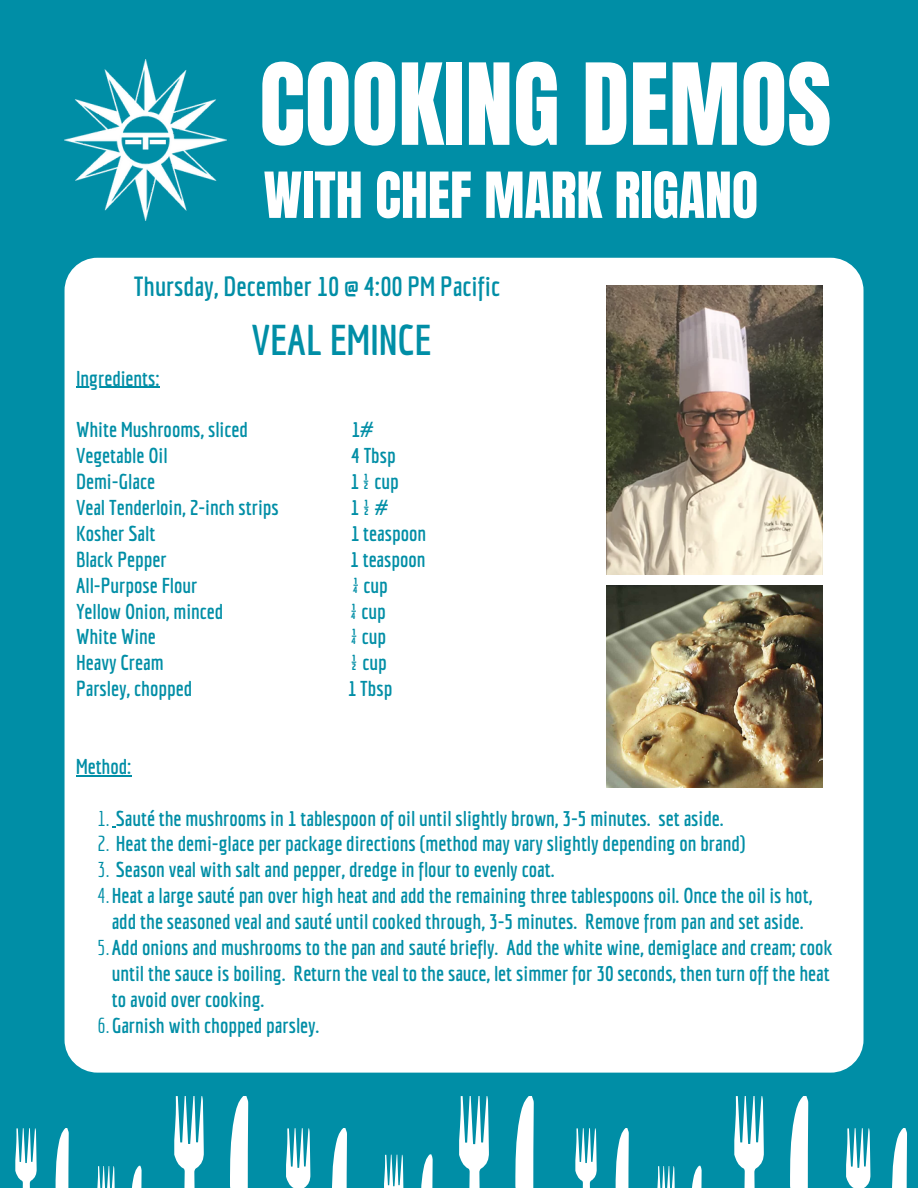
<style>
.page{position:relative;width:918px;height:1188px;background:#008ea6}
.page>*{position:absolute;margin:0;border:0;box-sizing:border-box;transform-origin:0 0}
.t1{font:96px "Anton";color:#fff}
.t2{font:54px "Anton";color:#fff}
.t3{font:700 42px "Economica";color:#008ea6}
.t4{font:700 27px "Economica";color:#008ea6}
.t5{font:700 21px "Economica";color:#008ea6}
.s1{font-weight:400}
</style>
<div class="page">
<div style="left:65px;top:258px;width:799px;height:815px;background:#fff;border-radius:33px"></div>
<img style="left:606px;top:585px;width:216px;height:203px">
<img style="left:65px;top:60px;width:162px;height:161px">
<hr style="left:76px;top:387px;width:84px;height:1px;background:#008ea6">
<hr style="left:76px;top:775px;width:55px;height:1px;background:#008ea6">
<svg style="left:384px;top:1155px;width:19px;height:33px"></svg>
<svg style="left:421px;top:1154px;width:12px;height:34px"></svg>
<svg style="left:459px;top:1096px;width:30px;height:92px"></svg>
<svg style="left:515px;top:1096px;width:19px;height:92px;background:#cfe9ee"></svg>
<svg style="left:575px;top:1128px;width:22px;height:60px"></svg>
<svg style="left:616px;top:1128px;width:13px;height:60px"></svg>
<svg style="left:657px;top:1166px;width:18px;height:22px"></svg>
<svg style="left:692px;top:1166px;width:10px;height:22px"></svg>
<svg style="left:734px;top:1096px;width:30px;height:92px"></svg>
<svg style="left:790px;top:1096px;width:19px;height:92px"></svg>
<svg style="left:846px;top:1128px;width:24px;height:60px"></svg>
<svg style="left:892px;top:1128px;width:15px;height:60px"></svg>
<img style="left:606px;top:286px;width:216px;height:289px">
<svg style="left:15px;top:1128px;width:22px;height:60px"></svg>
<svg style="left:56px;top:1128px;width:13px;height:60px"></svg>
<svg style="left:97px;top:1166px;width:18px;height:22px"></svg>
<svg style="left:132px;top:1166px;width:10px;height:22px"></svg>
<svg style="left:174px;top:1096px;width:30px;height:92px"></svg>
<svg style="left:230px;top:1096px;width:19px;height:92px"></svg>
<svg style="left:286px;top:1128px;width:24px;height:60px"></svg>
<svg style="left:332px;top:1128px;width:15px;height:60px"></svg>
<h1 class="t1" style="left:259px;top:36px;width:574px">COOKING DEMOS</h1>
<h2 class="t2" style="left:264px;top:156px;width:496px">WITH CHEF MARK RIGANO</h2>
<p class="t4" style="left:134px;top:271px;width:368px">Thursday, December 10 @ 4:00 PM Pacific</p>
<h3 class="t3" style="left:252px;top:315px;width:181px">VEAL EMINCE</h3>
<p class="t5" style="left:76px;top:366px;width:85px">Ingredients:</p>
<p class="t5" style="left:76px;top:418px;width:173px">White Mushrooms, sliced</p>
<p class="t5" style="left:352px;top:418px;width:24px">1#</p>
<p class="t5" style="left:76px;top:443px;width:93px">Vegetable Oil</p>
<p class="t5" style="left:351px;top:443px;width:46px">4 Tbsp</p>
<p class="t5" style="left:76px;top:469px;width:80px">Demi-Glace</p>
<p class="t5" style="left:350px;top:469px;width:50px">1½cup</p>
<p class="t5" style="left:76px;top:495px;width:204px">Veal Tenderloin, 2-inch strips</p>
<p class="t5" style="left:351px;top:495px;width:39px">1½#</p>
<p class="t5" style="left:76px;top:521px;width:81px">Kosher Salt</p>
<p class="t5" style="left:351px;top:521px;width:77px">1 teaspoon</p>
<p class="t5" style="left:76px;top:547px;width:92px">Black Pepper</p>
<p class="t5" style="left:350px;top:547px;width:77px">1 teaspoon</p>
<p class="t5" style="left:76px;top:573px;width:123px">All-Purpose Flour</p>
<p class="t5" style="left:353px;top:573px;width:37px">¼ cup</p>
<p class="t5" style="left:76px;top:599px;width:149px">Yellow Onion, minced</p>
<p class="t5" style="left:351px;top:599px;width:37px">¼ cup</p>
<p class="t5" style="left:76px;top:625px;width:81px">White Wine</p>
<p class="t5" style="left:351px;top:625px;width:37px">¼ cup</p>
<p class="t5" style="left:76px;top:650px;width:89px">Heavy Cream</p>
<p class="t5" style="left:351px;top:650px;width:38px">½ cup</p>
<p class="t5" style="left:76px;top:676px;width:118px">Parsley, chopped</p>
<p class="t5" style="left:348px;top:676px;width:46px">1 Tbsp</p>
<p class="t5" style="left:76px;top:754px;width:57px">Method:</p>
<p class="t5" style="left:97px;top:806px;width:628px"><span class="s1">1.</span> Sauté the mushrooms in 1 tablespoon of oil until slightly brown, 3-5 minutes. set aside.</p>
<p class="t5" style="left:97px;top:832px;width:650px"><span class="s1">2.</span> Heat the demi-glace per package directions (method may vary slightly depending on brand)</p>
<p class="t5" style="left:97px;top:857px;width:459px"><span class="s1">3.</span> Season veal with salt and pepper, dredge in flour to evenly coat.</p>
<p class="t5" style="left:97px;top:883px;width:716px"><span class="s1">4.</span>Heat a large sauté pan over high heat and add the remaining three tablespoons oil. Once the oil is hot,</p>
<p class="t5" style="left:112px;top:909px;width:693px">add the seasoned veal and sauté until cooked through, 3-5 minutes. Remove from pan and set aside.</p>
<p class="t5" style="left:97px;top:935px;width:737px"><span class="s1">5.</span>Add onions and mushrooms to the pan and sauté briefly. Add the white wine, demiglace and cream; cook</p>
<p class="t5" style="left:112px;top:961px;width:719px">until the sauce is boiling. Return the veal to the sauce, let simmer for 30 seconds, then turn off the heat</p>
<p class="t5" style="left:112px;top:987px;width:154px">to avoid over cooking.</p>
<p class="t5" style="left:97px;top:1013px;width:224px"><span class="s1">6.</span>Garnish with chopped parsley.</p>
</div>
